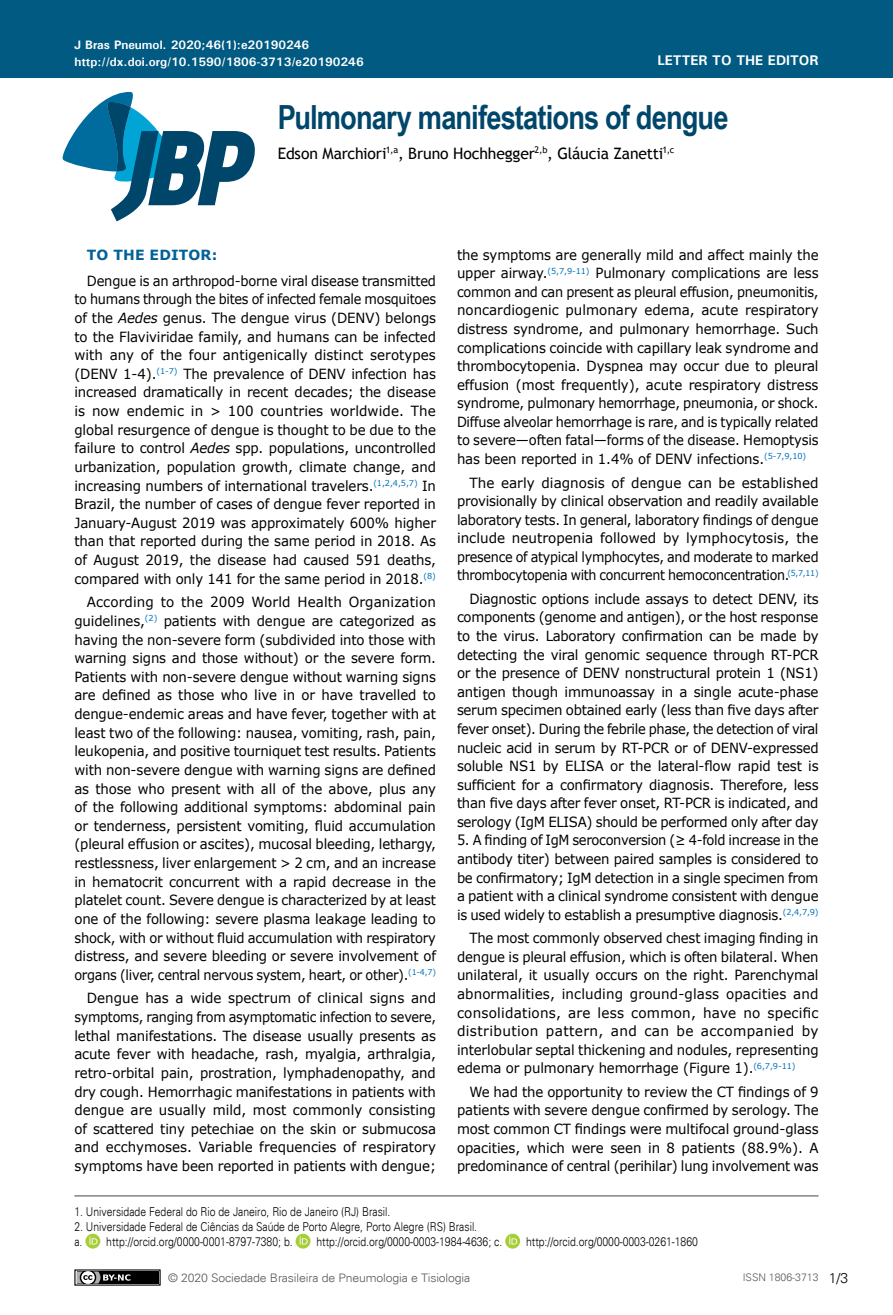
<style>
.page{position:relative;width:893px;height:1315px;background:#fff}
.page>*{position:absolute;margin:0;border:0;box-sizing:border-box;transform-origin:0 0}
.t1{font:700 33.25px "Arial Narrow";letter-spacing:-.025em;color:#00466b}
.t2{font:15.75px "Trebuchet MS";letter-spacing:-.01em;color:#000}
.t3{font:14px/18.6px "Verdana";letter-spacing:-.015em;color:#000;text-align:justify;scale:.96 1}
.t4{font:14px/18.6px "Verdana";letter-spacing:-.015em;color:#000;text-align:justify;scale:.95 1}
.t5{font:14px/18.6px "Verdana";letter-spacing:-.015em;color:#000;text-align:justify;scale:.93 1}
.t6{font:14px/18.6px "Verdana";letter-spacing:-.015em;color:#000;text-align:justify;scale:.94 1}
.t7{font:14px/18.6px "Verdana";letter-spacing:-.015em;color:#000;text-align:justify}
.t8{font:700 14px "Univers";color:#fff}
.t9{font:700 14px "Verdana";letter-spacing:.01em;color:#01609a}
.t10{font:300 14px "Univers";color:#000}
.t11{font:300 12.25px/14.7px "Univers";color:#000;scale:.85 1}
.t12{font:700 12.25px "Univers";color:#fff}
.t13{font:300 11.72px "Univers";letter-spacing:-.01em;color:#58595b;scale:1.04 1}
.t14{font:300 10.5px "Univers";color:#58595b}
.s1{font-style:italic}
</style>
<div class="page">
<div style="left:0;top:0;width:893px;height:78px;background:#005a82"></div>
<svg style="left:62px;top:91px;width:193px;height:130px"></svg>
<div style="left:75px;top:1270px;width:85px;height:15px;background:#000"></div>
<div style="left:74px;top:1269px;width:87px;height:16px;border:1px solid #000"></div>
<svg style="left:74px;top:1269px;width:56px;height:17px"></svg>
<hr style="left:74px;top:1195px;width:745px;height:1px;background:#464547">
<svg style="left:85px;top:1237px;width:16px;height:11px"></svg>
<svg style="left:85px;top:1233px;width:15px;height:15px"></svg>
<svg style="left:89px;top:1236px;width:8px;height:8px"></svg>
<svg style="left:296px;top:1237px;width:15px;height:11px"></svg>
<svg style="left:296px;top:1233px;width:14px;height:15px"></svg>
<svg style="left:300px;top:1236px;width:8px;height:8px"></svg>
<svg style="left:505px;top:1237px;width:16px;height:11px"></svg>
<svg style="left:505px;top:1233px;width:15px;height:15px"></svg>
<svg style="left:509px;top:1236px;width:8px;height:8px"></svg>
<p class="t12" style="left:74px;top:37px;width:236px">J Bras Pneumol. 2020;46(1):e20190246</p>
<p class="t12" style="left:74px;top:54px;width:291px">http://dx.doi.org/10.1590/1806-3713/e20190246</p>
<p class="t8" style="left:657px;top:52px;width:163px">LETTER TO THE EDITOR</p>
<h1 class="t1" style="left:278px;top:92px;width:452px">Pulmonary manifestations of dengue</h1>
<p class="t2" style="left:278px;top:144px;width:398px">Edson Marchiori<sup>1,a</sup>, Bruno Hochhegger<sup>2,b</sup>, Gláucia Zanetti<sup>1,c</sup></p>
<p class="t9" style="left:87px;top:245px;width:132px">TO THE EDITOR:</p>
<p class="t5" style="left:74px;top:271px;width:390px;text-indent:12px">Dengue is an arthropod-borne viral disease transmitted to humans through the bites of infected female mosquitoes of the <span class="s1">Aedes</span> genus. The dengue virus (DENV) belongs to the Flaviviridae family, and humans can be infected with any of the four antigenically distinct serotypes (DENV 1-4).<sup>(1-7)</sup> The prevalence of DENV infection has increased dramatically in recent decades; the disease is now endemic in &gt; 100 countries worldwide. The global resurgence of dengue is thought to be due to the failure to control <span class="s1">Aedes</span> spp. populations, uncontrolled urbanization, population growth, climate change, and increasing numbers of international travelers.<sup>(1,2,4,5,7)</sup> In Brazil, the number of cases of dengue fever reported in January-August 2019 was approximately 600% higher than that reported during the same period in 2018. As of August 2019, the disease had caused 591 deaths, compared with only 141 for the same period in 2018.<sup>(8)</sup></p>
<p class="t3" style="left:74px;top:593px;width:378px;text-indent:12px">According to the 2009 World Health Organization guidelines,<sup>(2)</sup> patients with dengue are categorized as having the non-severe form (subdivided into those with warning signs and those without) or the severe form.<br>Patients with non-severe dengue without warning signs are defined as those who live in or have travelled to dengue-endemic areas and have fever, together with at least two of the following: nausea, vomiting, rash, pain, leukopenia, and positive tourniquet test results. Patients with non-severe dengue with warning signs are defined as those who present with all of the above, plus any of the following additional symptoms: abdominal pain or tenderness, persistent vomiting, fluid accumulation (pleural effusion or ascites), mucosal bleeding, lethargy, restlessness, liver enlargement &gt; 2 cm, and an increase in hematocrit concurrent with a rapid decrease in the platelet count. Severe dengue is characterized by at least one of the following: severe plasma leakage leading to shock, with or without fluid accumulation with respiratory distress, and severe bleeding or severe involvement of organs (liver, central nervous system, heart, or other).<sup>(1-4,7)</sup></p>
<p class="t3" style="left:74px;top:989px;width:378px;text-indent:12px">Dengue has a wide spectrum of clinical signs and symptoms, ranging from asymptomatic infection to severe, lethal manifestations. The disease usually presents as acute fever with headache, rash, myalgia, arthralgia, retro-orbital pain, prostration, lymphadenopathy, and dry cough. Hemorrhagic manifestations in patients with dengue are usually mild, most commonly consisting of scattered tiny petechiae on the skin or submucosa and ecchymoses. Variable frequencies of respiratory symptoms have been reported in patients with dengue;</p>
<p class="t4" style="left:457px;top:245px;width:382px">the symptoms are generally mild and affect mainly the upper airway.<sup>(5,7,9-11)</sup> Pulmonary complications are less common and can present as pleural effusion, pneumonitis, noncardiogenic pulmonary edema, acute respiratory distress syndrome, and pulmonary hemorrhage. Such complications coincide with capillary leak syndrome and thrombocytopenia. Dyspnea may occur due to pleural effusion (most frequently), acute respiratory distress syndrome, pulmonary hemorrhage, pneumonia, or shock.<br>Diffuse alveolar hemorrhage is rare, and is typically related to severe—often fatal—forms of the disease. Hemoptysis has been reported in 1.4% of DENV infections.<sup>(5-7,9,10)</sup></p>
<p class="t7" style="left:457px;top:473px;width:363px;text-indent:12px">The early diagnosis of dengue can be established provisionally by clinical observation and readily available laboratory tests. In general, laboratory findings of dengue include neutropenia followed by lymphocytosis, the presence of atypical lymphocytes, and moderate to marked thrombocytopenia with concurrent hemoconcentration.<sup>(5,7,11)</sup></p>
<p class="t4" style="left:457px;top:590px;width:382px;text-indent:12px">Diagnostic options include assays to detect DENV, its components (genome and antigen), or the host response to the virus. Laboratory confirmation can be made by detecting the viral genomic sequence through RT-PCR or the presence of DENV nonstructural protein 1 (NS1) antigen though immunoassay in a single acute-phase serum specimen obtained early (less than five days after fever onset). During the febrile phase, the detection of viral nucleic acid in serum by RT-PCR or of DENV-expressed soluble NS1 by ELISA or the lateral-flow rapid test is sufficient for a confirmatory diagnosis. Therefore, less than five days after fever onset, RT-PCR is indicated, and serology (IgM ELISA) should be performed only after day</p>
<p class="t5" style="left:457px;top:831px;width:390px">5. A finding of IgM seroconversion (≥ 4-fold increase in the antibody titer) between paired samples is considered to be confirmatory; IgM detection in a single specimen from a patient with a clinical syndrome consistent with dengue is used widely to establish a presumptive diagnosis.<sup>(2,4,7,9)</sup></p>
<p class="t6" style="left:457px;top:929px;width:386px;text-indent:12px">The most commonly observed chest imaging finding in dengue is pleural effusion, which is often bilateral. When unilateral, it usually occurs on the right. Parenchymal abnormalities, including ground-glass opacities and consolidations, are less common, have no specific distribution pattern, and can be accompanied by interlobular septal thickening and nodules, representing edema or pulmonary hemorrhage (Figure 1).<sup>(6,7,9-11)</sup></p>
<p class="t4" style="left:457px;top:1082px;width:382px;text-indent:12px">We had the opportunity to review the CT findings of 9 patients with severe dengue confirmed by serology. The most common CT findings were multifocal ground-glass opacities, which were seen in 8 patients (88.9%). A predominance of central (perihilar) lung involvement was</p>
<p class="t11" style="left:74px;top:1204px;width:373px">1. Universidade Federal do Rio de Janeiro, Rio de Janeiro (RJ) Brasil.</p>
<p class="t11" style="left:74px;top:1219px;width:475px">2. Universidade Federal de Ciências da Saúde de Porto Alegre, Porto Alegre (RS) Brasil. a. http://orcid.org/0000-0001-8797-7380; b.</p>
<p class="t11" style="left:316px;top:1233px;width:220px">http://orcid.org/0000-0003-1984-4636; c.</p>
<p class="t11" style="left:526px;top:1233px;width:204px">http://orcid.org/0000-0003-0261-1860</p>
<p class="t13" style="left:168px;top:1270px;width:292px">© 2020 Sociedade Brasileira de Pneumologia e Tisiologia</p>
<p class="t14" style="left:743px;top:1271px;width:77px">ISSN 1806-3713</p>
<p class="t10" style="left:829px;top:1269px;width:21px">1/3</p>
</div>
